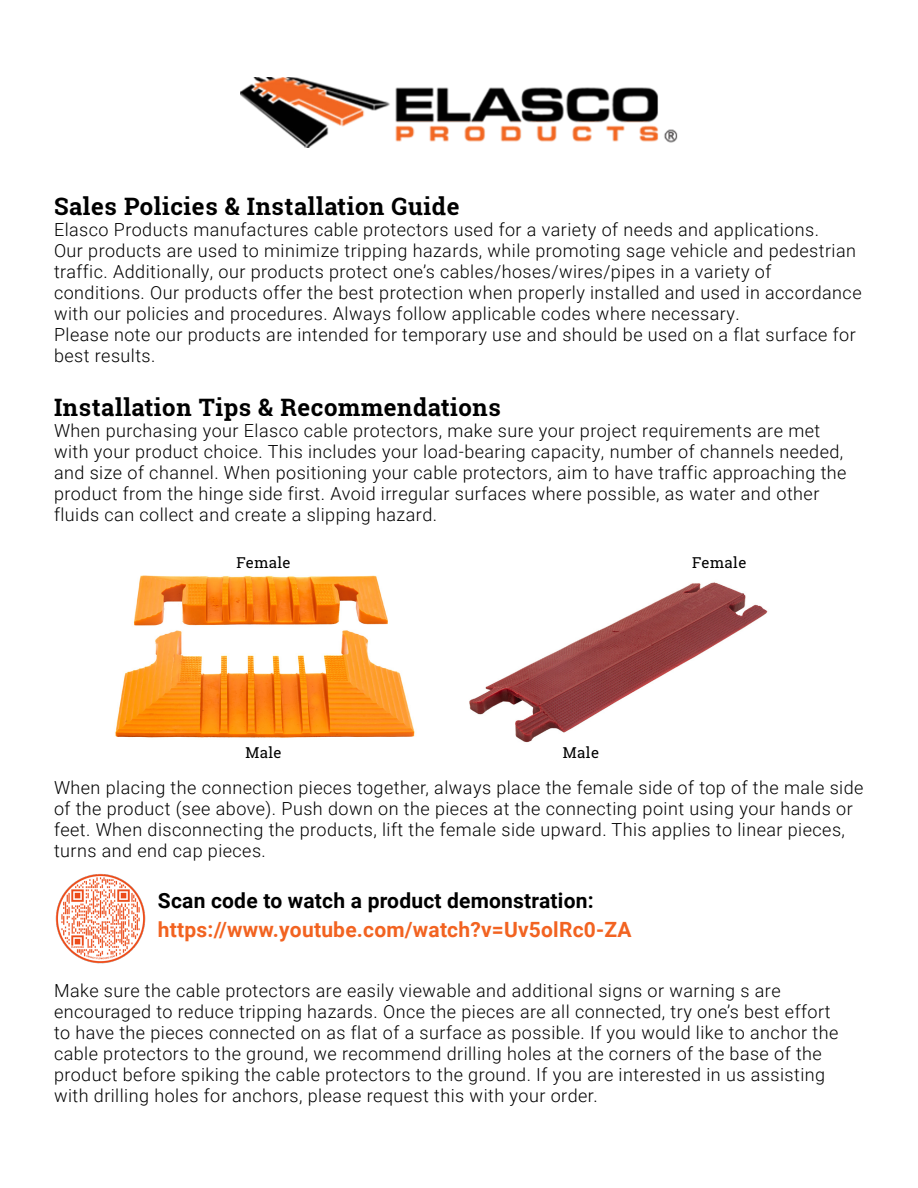
<style>
.page{position:relative;width:918px;height:1188px;background:#fff}
.page>*{position:absolute;margin:0;border:0;box-sizing:border-box;transform-origin:0 0}
.t1{font:700 24px "Roboto Slab";letter-spacing:.025em;color:#000}
.t2{font:700 21px/28.5px "Roboto";letter-spacing:.01em;color:#f26321}
.t3{font:300 18px/21px "Roboto";letter-spacing:.025em;color:#000}
.t4{font:15px "Roboto Slab";letter-spacing:.025em;color:#000}
.s1{color:#000}
</style>
<div class="page">
<img style="left:115px;top:575px;width:300px;height:163px">
<img style="left:241px;top:78px;width:436px;height:70px">
<img style="left:469px;top:582px;width:299px;height:161px">
<img style="left:55px;top:873px;width:91px;height:91px">
<p class="t1" style="left:54px;top:190px;width:407px">Sales Policies &amp; Installation Guide</p>
<p class="t3" style="left:54px;top:219px;width:809px">Elasco Products manufactures cable protectors used for a variety of needs and applications.<br>Our products are used to minimize tripping hazards, while promoting sage vehicle and pedestrian traffic. Additionally, our products protect one’s cables/hoses/wires/pipes in a variety of conditions. Our products offer the best protection when properly installed and used in accordance with our policies and procedures. Always follow applicable codes where necessary.</p>
<p class="t3" style="left:54px;top:324px;width:803px">Please note our products are intended for temporary use and should be used on a flat surface for best results.</p>
<p class="t1" style="left:54px;top:391px;width:448px">Installation Tips &amp; Recommendations</p>
<p class="t3" style="left:54px;top:420px;width:794px">When purchasing your Elasco cable protectors, make sure your project requirements are met with your product choice. This includes your load-bearing capacity, number of channels needed, and size of channel. When positioning your cable protectors, aim to have traffic approaching the product from the hinge side first. Avoid irregular surfaces where possible, as water and other fluids can collect and create a slipping hazard.</p>
<p class="t4" style="left:236px;top:552px;width:56px">Female</p>
<p class="t4" style="left:245px;top:742px;width:38px">Male</p>
<p class="t4" style="left:563px;top:742px;width:38px">Male</p>
<p class="t4" style="left:692px;top:552px;width:56px">Female</p>
<p class="t3" style="left:54px;top:777px;width:811px">When placing the connection pieces together, always place the female side of top of the male side of the product (see above). Push down on the pieces at the connecting point using your hands or feet. When disconnecting the products, lift the female side upward. This applies to linear pieces, turns and end cap pieces.</p>
<p class="t2" style="left:158px;top:886px;width:475px"><span class="s1">Scan code to watch a product demonstration: </span>https://www.youtube.com/watch?v=Uv5olRc0-ZA</p>
<p class="t3" style="left:54px;top:979px;width:786px">Make sure the cable protectors are easily viewable and additional signs or warning s are encouraged to reduce tripping hazards. Once the pieces are all connected, try one’s best effort to have the pieces connected on as flat of a surface as possible. If you would like to anchor the cable protectors to the ground, we recommend drilling holes at the corners of the base of the product before spiking the cable protectors to the ground. If you are interested in us assisting with drilling holes for anchors, please request this with your order.</p>
</div>
